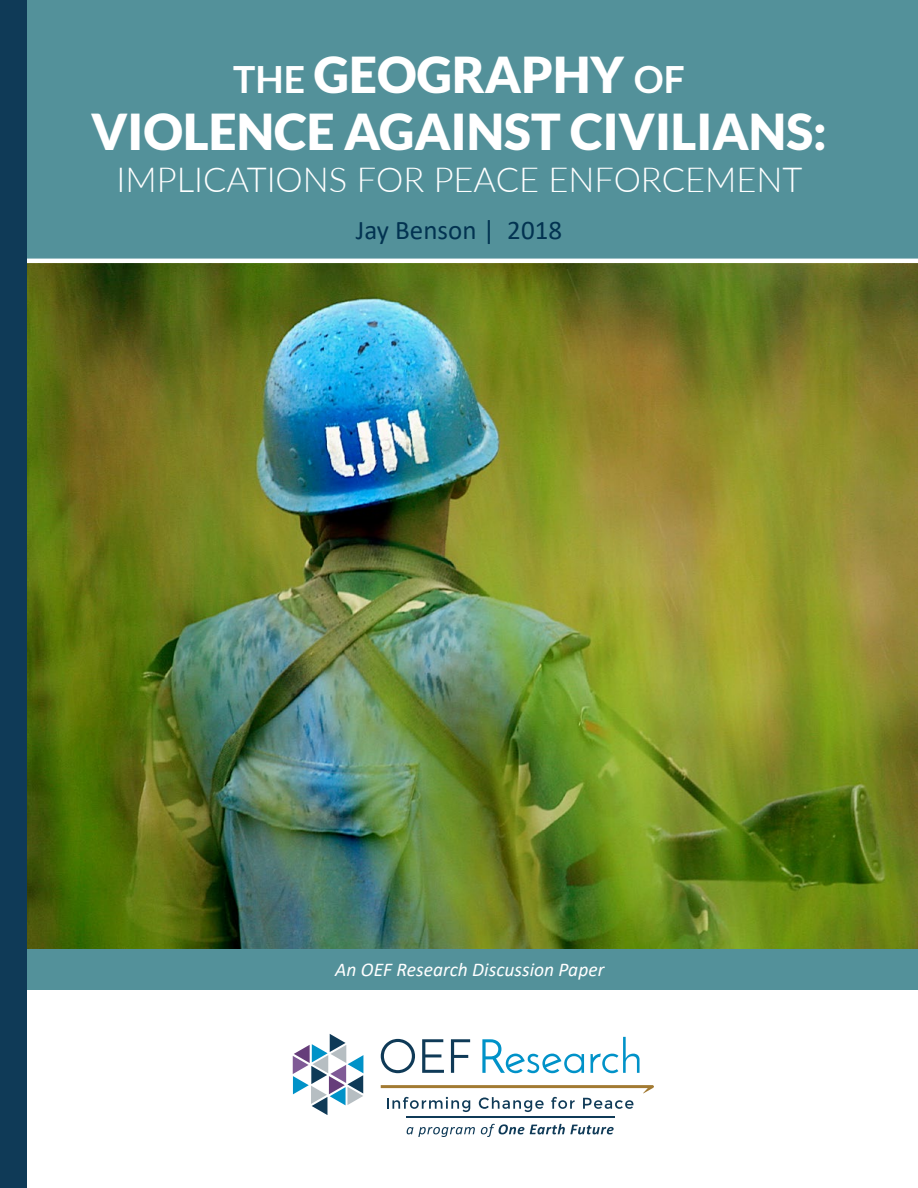
<style>
.page{position:relative;width:918px;height:1188px;background:#fff}
.page>*{position:absolute;margin:0;border:0;box-sizing:border-box;transform-origin:0 0}
.t1{font:900 49.5px "Lato";color:#fff}
.t2{font:300 34.5px "Lato";color:#fff}
.t3{font:27px "Calibri";color:#023351}
.t4{font:italic 19.5px "Calibri";color:#fff}
.s1{font-weight:700;font-size:37.5px}
</style>
<div class="page">
<img style="left:27px;top:263px;width:891px;height:687px">
<div style="left:0;top:950px;width:918px;height:40px;background:#53919a"></div>
<div style="left:0;top:0;width:918px;height:259px;background:#53919a"></div>
<div style="left:0;top:0;width:27px;height:1188px;background:#0f3a57"></div>
<svg style="left:293px;top:1034px;width:70px;height:81px"></svg>
<svg style="left:381px;top:1039px;width:34px;height:34px"></svg>
<svg style="left:422px;top:1039px;width:22px;height:34px"></svg>
<svg style="left:451px;top:1039px;width:19px;height:34px"></svg>
<svg style="left:482px;top:1039px;width:102px;height:34px"></svg>
<svg style="left:591px;top:1037px;width:49px;height:36px"></svg>
<svg style="left:381px;top:1085px;width:273px;height:27px"></svg>
<svg style="left:407px;top:1127px;width:68px;height:10px"></svg>
<svg style="left:481px;top:1124px;width:43px;height:13px"></svg>
<svg style="left:530px;top:1124px;width:84px;height:10px"></svg>
<hr style="left:406px;top:1116px;width:208px;height:1px;background:#0f3a57">
<p class="t1" style="left:233px;top:46px;width:453px"><span class="s1">THE</span> GEOGRAPHY <span class="s1">OF</span></p>
<p class="t1" style="left:91px;top:103px;width:737px">VIOLENCE AGAINST CIVILIANS:</p>
<p class="t2" style="left:116px;top:155px;width:688px">IMPLICATIONS FOR PEACE ENFORCEMENT</p>
<p class="t3" style="left:356px;top:212px;width:208px">Jay Benson | 2018</p>
<p class="t4" style="left:335px;top:956px;width:271px">An OEF Research Discussion Paper</p>
</div>
